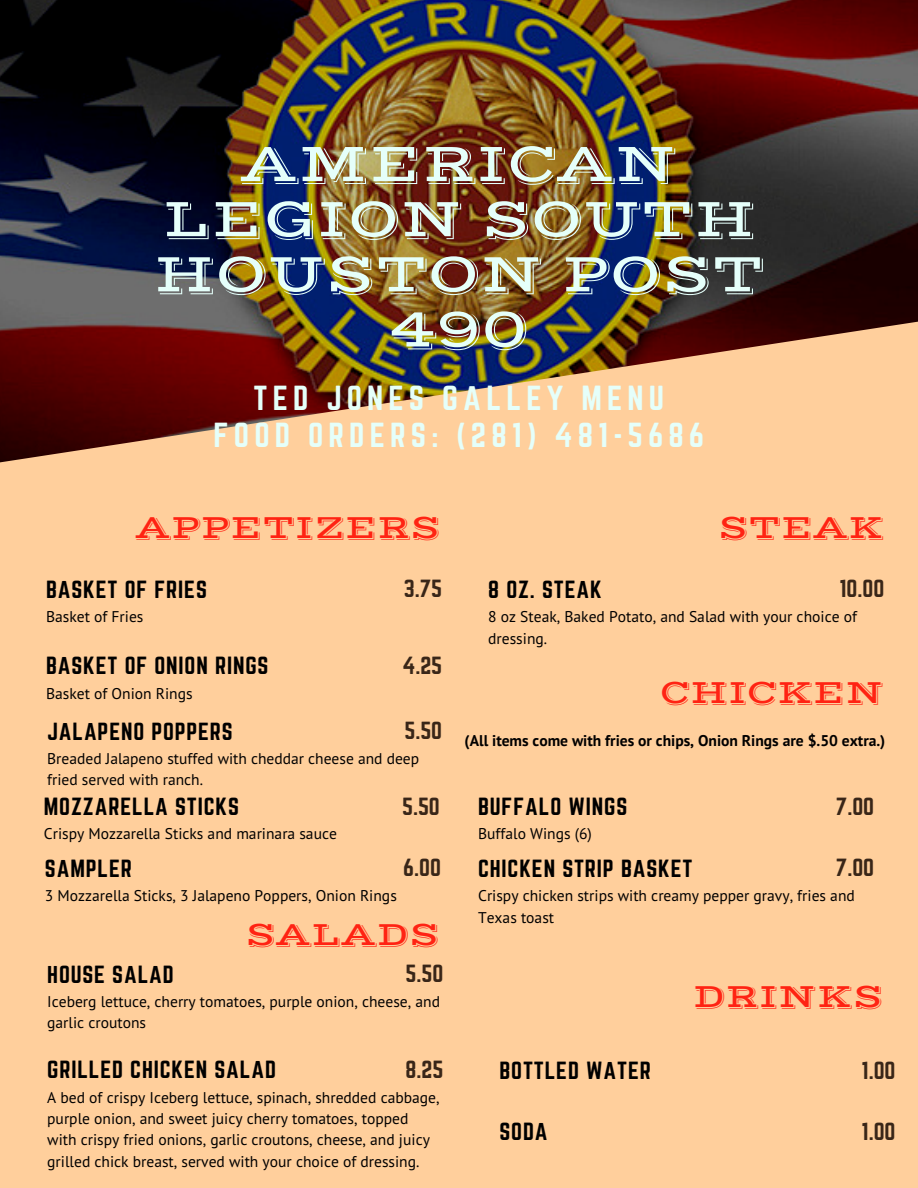
<style>
.page{position:relative;width:918px;height:1188px;background:#ffcf9c}
.page>*{position:absolute;margin:0;border:0;box-sizing:border-box;transform-origin:0 0}
.t1{font:55.95px/55.2px "Vast Shadow";color:#e5fffa;text-align:center}
.t2{font:34.2px "Vast Shadow";color:#ff2313}
.t3{font:30.45px/37.2px "Norwester";letter-spacing:.17em;color:#e5fffa;text-align:center}
.t4{font:21.75px "Norwester";letter-spacing:.04em;color:#000}
.t5{font:21.75px "Norwester";color:#392618}
.t6{font:15.6px/21.3px "PT Sans";color:#000}
.t7{font:700 15.6px "PT Sans";color:#000}
</style>
<div class="page">
<img style="left:0;top:0;width:918px;height:462px">
<h1 class="t1" style="left:154px;top:137px;width:612px">AMERICAN<br>LEGION SOUTH<br>HOUSTON POST<br>490</h1>
<h3 class="t3" style="left:214px;top:380px;width:492px">TED JONES GALLEY MENU<br>FOOD ORDERS: (281) 481-5686</h3>
<h2 class="t2" style="left:136px;top:507px;width:307px">APPETIZERS</h2>
<h2 class="t2" style="left:718px;top:507px;width:168px">STEAK</h2>
<h3 class="t4" style="left:46px;top:579px;width:162px">BASKET OF FRIES</h3>
<h3 class="t5" style="left:404px;top:578px;width:40px">3.75</h3>
<p class="t6" style="left:46px;top:606px;width:99px">Basket of Fries</p>
<h3 class="t4" style="left:46px;top:655px;width:224px">BASKET OF ONION RINGS</h3>
<h3 class="t5" style="left:402px;top:655px;width:41px">4.25</h3>
<p class="t6" style="left:46px;top:682px;width:148px">Basket of Onion Rings</p>
<h3 class="t4" style="left:47px;top:721px;width:187px">JALAPENO POPPERS</h3>
<h3 class="t5" style="left:405px;top:720px;width:39px">5.50</h3>
<p class="t6" style="left:47px;top:747px;width:373px">Breaded Jalapeno stuffed with cheddar cheese and deep fried served with ranch.</p>
<h3 class="t4" style="left:44px;top:796px;width:197px">MOZZARELLA STICKS</h3>
<h3 class="t5" style="left:402px;top:795px;width:39px">5.50</h3>
<p class="t6" style="left:44px;top:823px;width:295px">Crispy Mozzarella Sticks and marinara sauce</p>
<h3 class="t4" style="left:45px;top:858px;width:88px">SAMPLER</h3>
<h3 class="t5" style="left:403px;top:857px;width:39px">6.00</h3>
<p class="t6" style="left:45px;top:885px;width:353px">3 Mozzarella Sticks, 3 Jalapeno Poppers, Onion Rings</p>
<h2 class="t2" style="left:246px;top:914px;width:195px">SALADS</h2>
<h3 class="t4" style="left:47px;top:964px;width:128px">HOUSE SALAD</h3>
<h3 class="t5" style="left:406px;top:963px;width:39px">5.50</h3>
<p class="t6" style="left:47px;top:990px;width:394px">Iceberg lettuce, cherry tomatoes, purple onion, cheese, and garlic croutons</p>
<h3 class="t4" style="left:47px;top:1059px;width:230px">GRILLED CHICKEN SALAD</h3>
<h3 class="t5" style="left:406px;top:1059px;width:39px">8.25</h3>
<p class="t6" style="left:47px;top:1086px;width:394px">A bed of crispy Iceberg lettuce, spinach, shredded cabbage, purple onion, and sweet juicy cherry tomatoes, topped with crispy fried onions, garlic croutons, cheese, and juicy grilled chick breast, served with your choice of dressing.</p>
<h3 class="t4" style="left:488px;top:579px;width:115px">8 OZ. STEAK</h3>
<h3 class="t5" style="left:839px;top:578px;width:46px">10.00</h3>
<p class="t6" style="left:488px;top:606px;width:370px">8 oz Steak, Baked Potato, and Salad with your choice of dressing.</p>
<h2 class="t2" style="left:661px;top:672px;width:225px">CHICKEN</h2>
<p class="t7" style="left:465px;top:730px;width:422px">(All items come with fries or chips, Onion Rings are $.50 extra.)</p>
<h3 class="t4" style="left:478px;top:796px;width:151px">BUFFALO WINGS</h3>
<h3 class="t5" style="left:836px;top:795px;width:40px">7.00</h3>
<p class="t6" style="left:478px;top:823px;width:115px">Buffalo Wings (6)</p>
<h3 class="t4" style="left:478px;top:858px;width:216px">CHICKEN STRIP BASKET</h3>
<h3 class="t5" style="left:836px;top:857px;width:40px">7.00</h3>
<p class="t6" style="left:478px;top:885px;width:378px">Crispy chicken strips with creamy pepper gravy, fries and<br>Texas toast</p>
<h2 class="t2" style="left:693px;top:976px;width:192px">DRINKS</h2>
<h3 class="t4" style="left:499px;top:1060px;width:153px">BOTTLED WATER</h3>
<h3 class="t5" style="left:862px;top:1060px;width:35px">1.00</h3>
<h3 class="t4" style="left:499px;top:1121px;width:50px">SODA</h3>
<h3 class="t5" style="left:862px;top:1121px;width:35px">1.00</h3>
</div>
